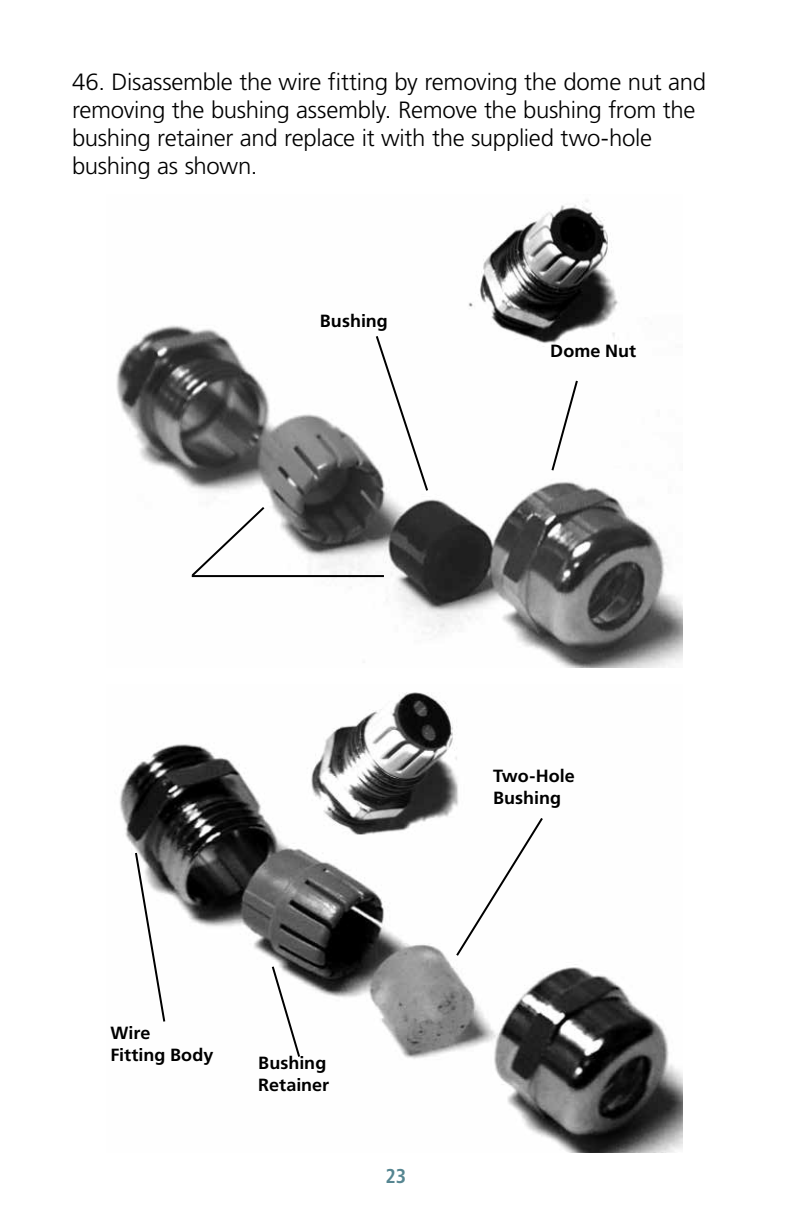
<style>
.page{position:relative;width:792px;height:1224px;background:#fff}
.page>*{position:absolute;margin:0;border:0;box-sizing:border-box;transform-origin:0 0}
.t1{font:300 23.6px/28px "Frutiger LT Pro";letter-spacing:-.015em;color:#000}
.t2{font:700 condensed 20px "Frutiger LT Pro";color:#568691}
.t3{font:700 17.6px/22px "Frutiger LT Pro";color:#000}
</style>
<div class="page">
<img style="left:119px;top:692px;width:564px;height:461px">
<svg style="left:454px;top:816px;width:91px;height:142px"></svg>
<svg style="left:270px;top:964px;width:32px;height:95px"></svg>
<svg style="left:134px;top:851px;width:33px;height:173px"></svg>
<img style="left:116px;top:200px;width:567px;height:468px">
<svg style="left:374px;top:334px;width:56px;height:159px"></svg>
<svg style="left:550px;top:378px;width:29px;height:95px"></svg>
<svg style="left:190px;top:505px;width:77px;height:73px"></svg>
<hr style="left:192px;top:575px;width:192px;height:2px;background:#000">
<p class="t1" style="left:72px;top:68px;width:636px">46. Disassemble the wire fitting by removing the dome nut and removing the bushing assembly. Remove the bushing from the bushing retainer and replace it with the supplied two-hole bushing as shown.</p>
<p class="t3" style="left:320px;top:310px;width:70px">Bushing</p>
<p class="t3" style="left:550px;top:340px;width:87px">Dome Nut</p>
<p class="t3" style="left:110px;top:1021px;width:104px">Wire<br>Fitting Body</p>
<p class="t3" style="left:258px;top:1052px;width:73px">Bushing<br>Retainer</p>
<p class="t2" style="left:386px;top:1164px;width:22px">23</p>
<p class="t3" style="left:493px;top:765px;width:83px">Two-Hole<br>Bushing</p>
</div>
